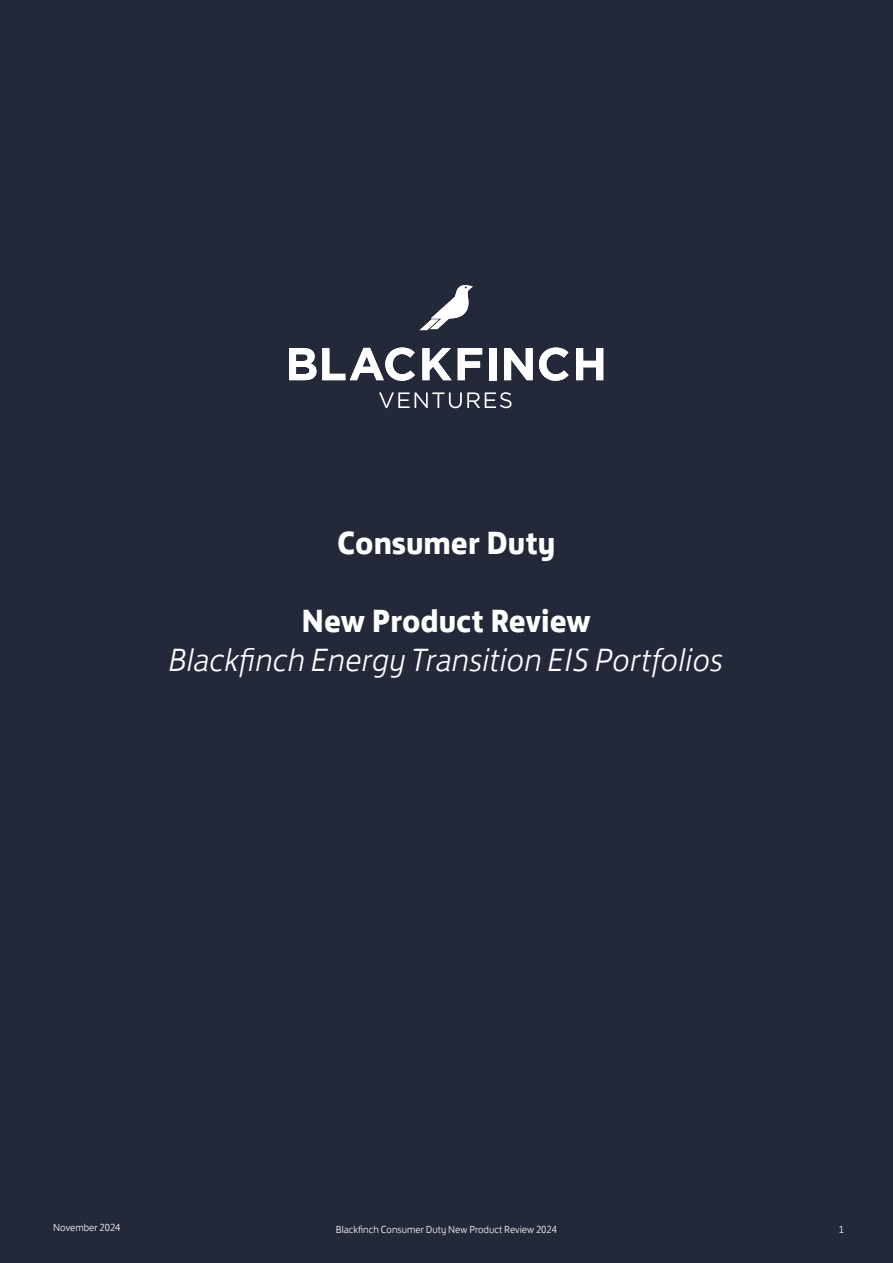
<style>
.page{position:relative;width:893px;height:1263px;background:#24293a}
.page>*{position:absolute;margin:0;border:0;box-sizing:border-box;transform-origin:0 0}
.t1{font:italic 300 33px "FS Jack";color:#fff}
.t2{font:700 33px "FS Jack";color:#fff}
.t3{font:300 10.5px "FS Jack";color:#fff}
</style>
<div class="page">
<svg style="left:420px;top:285px;width:53px;height:45px"></svg>
<svg style="left:289px;top:348px;width:27px;height:32px"></svg>
<svg style="left:322px;top:347px;width:93px;height:34px"></svg>
<svg style="left:422px;top:348px;width:30px;height:32px"></svg>
<svg style="left:458px;top:348px;width:24px;height:32px"></svg>
<div style="left:489px;top:348px;width:7px;height:32px;background:#fff"></div>
<svg style="left:504px;top:348px;width:29px;height:32px"></svg>
<svg style="left:539px;top:347px;width:30px;height:34px"></svg>
<svg style="left:576px;top:348px;width:27px;height:32px"></svg>
<svg style="left:379px;top:392px;width:133px;height:16px"></svg>
<h1 class="t2" style="left:337px;top:515px;width:220px">Consumer Duty</h1>
<h1 class="t2" style="left:301px;top:593px;width:291px">New Product Review</h1>
<h1 class="t1" style="left:169px;top:634px;width:557px">Blackfinch Energy Transition EIS Portfolios</h1>
<p class="t3" style="left:53px;top:1219px;width:69px">November 2024</p>
<p class="t3" style="left:839px;top:1221px;width:7px">1</p>
<p class="t3" style="left:336px;top:1221px;width:223px">Blackfinch Consumer Duty New Product Review 2024</p>
</div>
